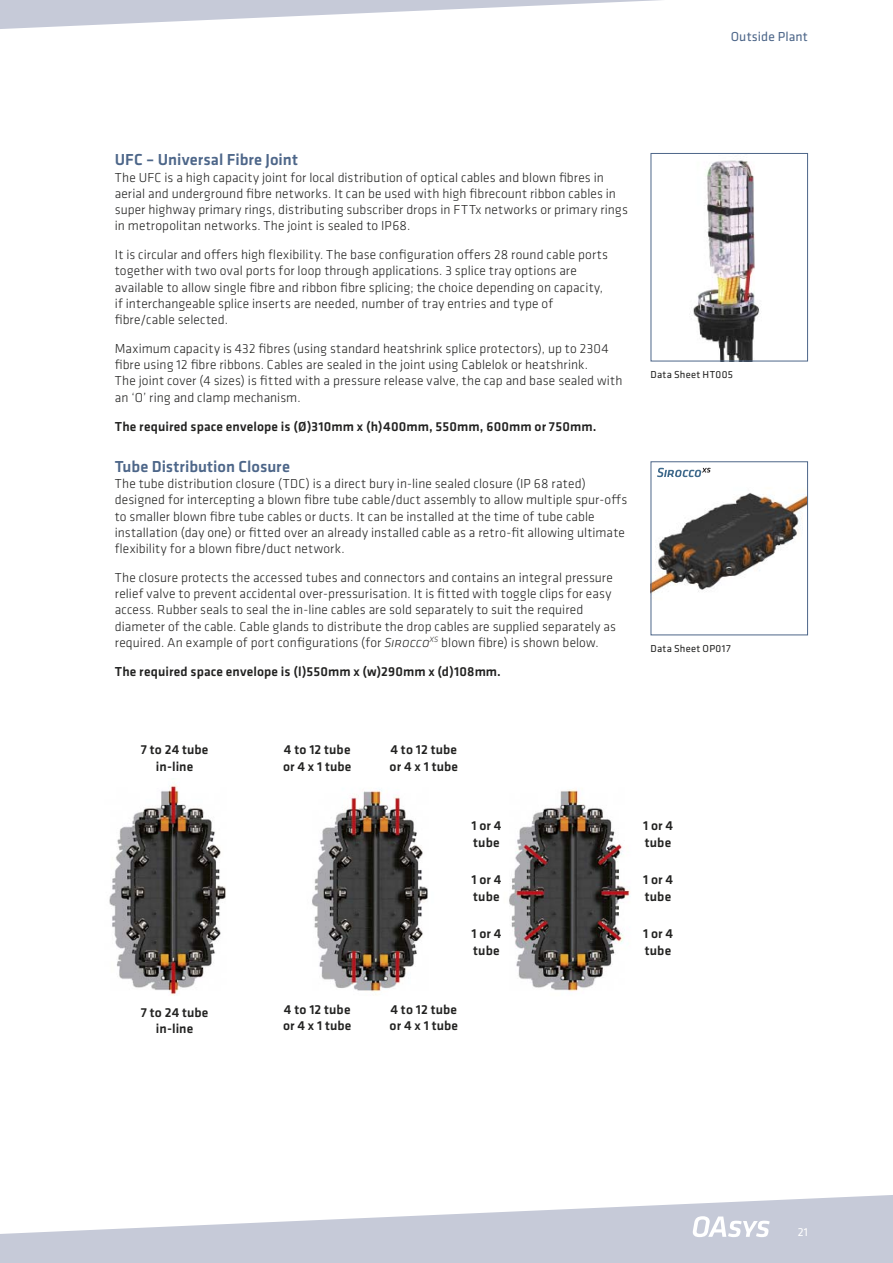
<style>
.page{position:relative;width:893px;height:1263px;background:#fff}
.page>*{position:absolute;margin:0;border:0;box-sizing:border-box;transform-origin:0 0}
.t1{font:500 16.5px "Klavika";color:#4d6689}
.t2{font:300 13.5px/16.2px "Klavika";letter-spacing:.005em;color:#222221}
.t3{font:500 13.5px/16.2px "Klavika";letter-spacing:.01em;color:#222221}
.t4{font:13.5px "Klavika";letter-spacing:.01em;color:#4d6689}
.t5{font:12px "Klavika";color:#fff}
.t6{font:10.5px "Klavika";letter-spacing:.025em;color:#222221}
.s1{font-style:italic}
</style>
<div class="page">
<svg style="left:0;top:0;width:661px;height:29px"></svg>
<svg style="left:0;top:1195px;width:893px;height:68px;fill:#c6cad8"></svg>
<svg style="left:693px;top:1216px;width:77px;height:21px"></svg>
<img style="left:653px;top:477px;width:153px;height:116px">
<div style="left:651px;top:461px;width:157px;height:174px;border:1px solid #4d6689"></div>
<img style="left:693px;top:160px;width:68px;height:199px">
<div style="left:651px;top:153px;width:157px;height:208px;border:1px solid #4d6689"></div>
<img style="left:109px;top:784px;width:522px;height:212px">
<svg style="left:657px;top:468px;width:54px;height:9px"></svg>
<p class="t4" style="left:731px;top:32px;width:79px">Outside Plant</p>
<p class="t1" style="left:115px;top:154px;width:185px">UFC – Universal Fibre Joint</p>
<p class="t2" style="left:115px;top:170px;width:515px">The UFC is a high capacity joint for local distribution of optical cables and blown fibres in aerial and underground fibre networks. It can be used with high fibrecount ribbon cables in super highway primary rings, distributing subscriber drops in FTTx networks or primary rings in metropolitan networks. The joint is sealed to IP68.</p>
<p class="t2" style="left:115px;top:248px;width:495px">It is circular and offers high flexibility. The base configuration offers 28 round cable ports together with two oval ports for loop through applications. 3 splice tray options are available to allow single fibre and ribbon fibre splicing; the choice depending on capacity, if interchangeable splice inserts are needed, number of tray entries and type of fibre/cable selected.</p>
<p class="t2" style="left:115px;top:342px;width:509px">Maximum capacity is 432 fibres (using standard heatshrink splice protectors), up to 2304 fibre using 12 fibre ribbons. Cables are sealed in the joint using Cablelok or heatshrink.<br>The joint cover (4 sizes) is fitted with a pressure release valve, the cap and base sealed with an ‘O’ ring and clamp mechanism.</p>
<p class="t3" style="left:115px;top:419px;width:483px">The required space envelope is (Ø)310mm x (h)400mm, 550mm, 600mm or 750mm.</p>
<p class="t1" style="left:115px;top:460px;width:177px">Tube Distribution Closure</p>
<p class="t2" style="left:115px;top:477px;width:514px">The tube distribution closure (TDC) is a direct bury in-line sealed closure (IP 68 rated) designed for intercepting a blown fibre tube cable/duct assembly to allow multiple spur-offs to smaller blown fibre tube cables or ducts. It can be installed at the time of tube cable installation (day one) or fitted over an already installed cable as a retro-fit allowing ultimate flexibility for a blown fibre/duct network.</p>
<p class="t2" style="left:115px;top:571px;width:503px">The closure protects the accessed tubes and connectors and contains an integral pressure relief valve to prevent accidental over-pressurisation. It is fitted with toggle clips for easy access. Rubber seals to seal the in-line cables are sold separately to suit the required diameter of the cable. Cable glands to distribute the drop cables are supplied separately as required. An example of port configurations (for <span class="s1">Sirocco</span><sup>XS</sup> blown fibre) is shown below.</p>
<p class="t3" style="left:115px;top:664px;width:388px">The required space envelope is (l)550mm x (w)290mm x (d)108mm.</p>
<p class="t6" style="left:651px;top:370px;width:84px">Data Sheet HT005</p>
<p class="t6" style="left:651px;top:644px;width:82px">Data Sheet OP017</p>
<p class="t3" style="left:141px;top:743px;width:69px;text-align:center">7 to 24 tube in-line</p>
<p class="t3" style="left:283px;top:743px;width:70px">4 to 12 tube or 4 x 1 tube</p>
<p class="t3" style="left:390px;top:743px;width:70px">4 to 12 tube or 4 x 1 tube</p>
<p class="t3" style="left:141px;top:1005px;width:69px;text-align:center">7 to 24 tube in-line</p>
<p class="t3" style="left:283px;top:1002px;width:70px">4 to 12 tube or 4 x 1 tube</p>
<p class="t3" style="left:471px;top:819px;width:32px">1 or 4 tube</p>
<p class="t3" style="left:643px;top:819px;width:32px">1 or 4 tube</p>
<p class="t3" style="left:471px;top:873px;width:32px">1 or 4 tube</p>
<p class="t3" style="left:643px;top:873px;width:32px">1 or 4 tube</p>
<p class="t3" style="left:471px;top:927px;width:32px">1 or 4 tube</p>
<p class="t3" style="left:643px;top:927px;width:32px">1 or 4 tube</p>
<p class="t3" style="left:390px;top:1002px;width:70px">4 to 12 tube or 4 x 1 tube</p>
<p class="t5" style="left:798px;top:1228px;width:12px">21</p>
</div>
